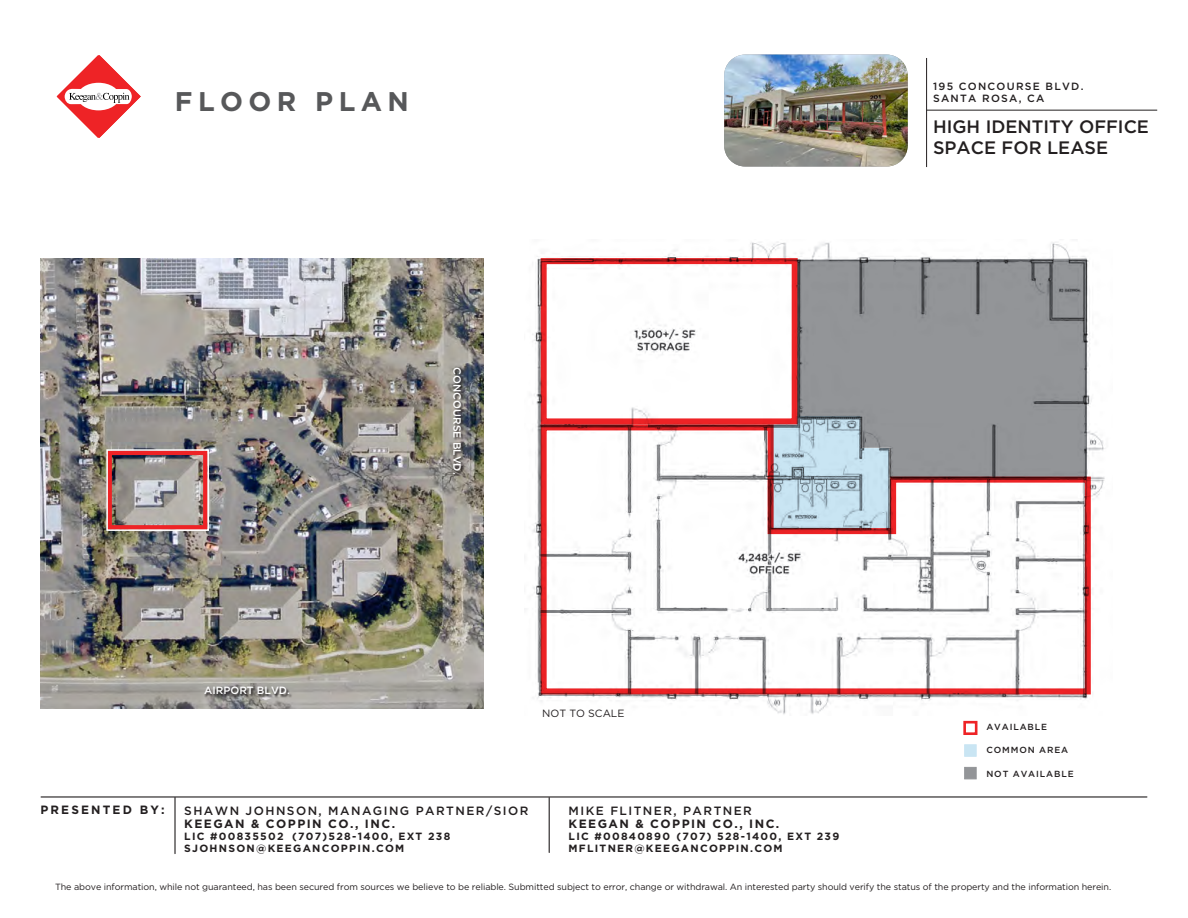
<style>
.page{position:relative;width:1188px;height:918px;background:#fff}
.page>*{position:absolute;margin:0;border:0;box-sizing:border-box;transform-origin:0 0}
.page_title{font:700 27px "Gotham";letter-spacing:.2em;color:#57585a}
.t1{font:500 18px/21px "Gotham";color:#231f20}
.t2{font:500 12px "Gotham";letter-spacing:.12em;color:#231f20}
.t3{font:700 12px "Gotham";letter-spacing:.12em;color:#231f20}
.t4{font:700 12px "Gotham";letter-spacing:.18em;color:#231f20}
.t5{font:700 10.5px/12px "Gotham";letter-spacing:.12em;color:#231f20}
.t6{font:500 10.5px/12.6px "Gotham";letter-spacing:.12em;color:#231f20}
.t7{font:500 10.5px "Gotham";color:#fff}
.t8{font:10.5px "Gotham";color:#231f20}
.t9{font:9px "Gotham";letter-spacing:-.01em;color:#231f20}
._10_26_Goth_Med_List_Bold{font:500 8.85px "Gotham";letter-spacing:.1em;color:#231f20}
</style>
<div class="page">
<hr style="left:927px;top:110px;width:230px;height:1px;background:#231f20">
<hr style="left:926px;top:58px;width:1px;height:109px;background:#231f20">
<img style="left:724px;top:55px;width:184px;height:112px">
<svg style="left:57px;top:55px;width:84px;height:83px"></svg>
<hr style="left:549px;top:798px;width:1px;height:54px;background:#231f20">
<hr style="left:41px;top:796px;width:1106px;height:2px;background:#231f20">
<hr style="left:174px;top:798px;width:2px;height:56px;background:#231f20">
<img style="left:40px;top:258px;width:444px;height:450px">
<svg style="left:106px;top:449px;width:104px;height:83px;background:#b08e8d"></svg>
<img style="left:532px;top:242px;width:573px;height:472px">
<div style="left:541px;top:258px;width:257px;height:166px;border:6px solid #ee2326"></div>
<svg style="left:539px;top:423px;width:553px;height:273px"></svg>
<svg style="left:770px;top:416px;width:119px;height:113px;background:#b7c2cf"></svg>
<div style="left:963px;top:721px;width:14px;height:14px;border:3px solid #ee2326"></div>
<div style="left:964px;top:744px;width:13px;height:13px;background:#c9e5f3;border:1px solid #c9e5f3"></div>
<div style="left:964px;top:767px;width:13px;height:12px;background:#939598;border:1px solid #939598"></div>
<svg style="left:797px;top:258px;width:290px;height:221px;background:#919498"></svg>
<svg style="left:453px;top:368px;width:11px;height:109px"></svg>
<svg style="left:204px;top:687px;width:88px;height:11px"></svg>
<p class="page_title" style="left:175px;top:86px;width:235px">FLOOR PLAN</p>
<p class="t7" style="left:463px;top:367px;width:109px;rotate:90deg">CONCOURSE BLVD.</p>
<p class="t7" style="left:204px;top:685px;width:87px">AIRPORT BLVD.</p>
<p class="t8" style="left:542px;top:708px;width:84px">NOT TO SCALE</p>
<h3 class="t4" style="left:40px;top:803px;width:126px">PRESENTED BY:</h3>
<h3 class="t2" style="left:184px;top:804px;width:346px">SHAWN JOHNSON, MANAGING PARTNER/SIOR</h3>
<h3 class="t3" style="left:184px;top:817px;width:212px">KEEGAN &amp; COPPIN CO., INC.</h3>
<p class="t5" style="left:184px;top:830px;width:268px">LIC #00835502 (707)528-1400, EXT 238<br>SJOHNSON@KEEGANCOPPIN.COM</p>
<h3 class="t2" style="left:569px;top:804px;width:185px">MIKE FLITNER, PARTNER</h3>
<h3 class="t3" style="left:569px;top:817px;width:212px">KEEGAN &amp; COPPIN CO., INC.</h3>
<p class="t5" style="left:569px;top:830px;width:272px">LIC #00840890 (707) 528-1400, EXT 239<br>MFLITNER@KEEGANCOPPIN.COM</p>
<p class="t6" style="left:933px;top:79px;width:152px">195 CONCOURSE BLVD.<br>SANTA ROSA, CA</p>
<h2 class="t1" style="left:933px;top:116px;width:217px">HIGH IDENTITY OFFICE<br>SPACE FOR LEASE</h2>
<p class="_10_26_Goth_Med_List_Bold" style="left:986px;top:722px;width:62px">AVAILABLE</p>
<p class="_10_26_Goth_Med_List_Bold" style="left:986px;top:745px;width:83px">COMMON AREA</p>
<p class="_10_26_Goth_Med_List_Bold" style="left:986px;top:769px;width:89px">NOT AVAILABLE</p>
<p class="t9" style="left:55px;top:882px;width:1058px">The above information, while not guaranteed, has been secured from sources we believe to be reliable. Submitted subject to error, change or withdrawal. An interested party should verify the status of the property and the information herein.</p>
</div>
